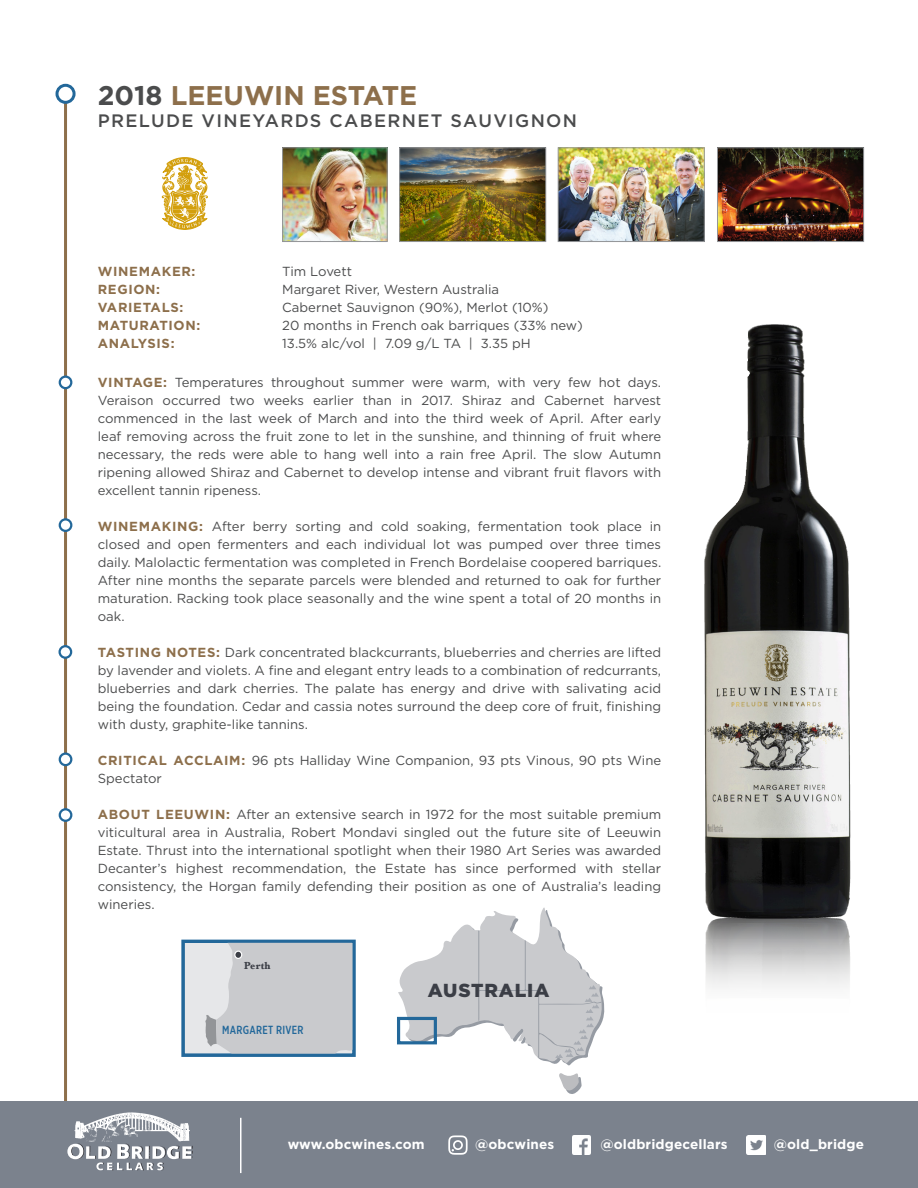
<style>
.page{position:relative;width:918px;height:1188px;background:#fff}
.page>*{position:absolute;margin:0;border:0;box-sizing:border-box;transform-origin:0 0}
.t1{font:700 27px "Gotham";color:#8d6f4b}
.t2{font:900 18.9px "Gotham";letter-spacing:.05em;color:#3b3e46}
.t3{font:500 18px "Gotham";letter-spacing:.075em;color:#4b4c4d}
.space{font:700 13.5px "Gotham";letter-spacing:.01em;color:#fff}
.Tasting_Notes_Paragr{font:13.2px/18px "Gotham";color:#4b4c4d;text-align:justify}
.Tasting_Notes_Paragr-2{font:700 13.2px "Gotham";letter-spacing:.05em;color:#8d6f4b}
.t4{font:500 11.7px "Gotham X Narrow";letter-spacing:.025em;color:#23689a}
.t5{font:700 10.65px "Baskerville";letter-spacing:.02em;color:#3b3e46;scale:.94 1}
.s1{color:#4b4c4d}
.s2{font-weight:700;color:#8d6f4b}
</style>
<div class="page">
<img style="left:704px;top:324px;width:147px;height:585px">
<img style="left:705px;top:909px;width:145px;height:79px">
<svg style="left:162px;top:157px;width:46px;height:73px"></svg>
<hr style="left:64px;top:85px;width:3px;height:1026px;background:#8d6f4b">
<img style="left:284px;top:149px;width:102px;height:91px">
<div style="left:282px;top:147px;width:106px;height:95px;border:1px solid #939598"></div>
<img style="left:560px;top:149px;width:143px;height:91px">
<div style="left:558px;top:147px;width:147px;height:95px;border:1px solid #939598"></div>
<img style="left:401px;top:149px;width:143px;height:91px">
<div style="left:399px;top:147px;width:147px;height:95px;border:1px solid #939598"></div>
<div style="left:57px;top:85px;width:17px;height:17px;background:#fff;border-radius:50%"></div>
<div style="left:56px;top:84px;width:20px;height:20px;border:3px solid #23689a;border-radius:50%"></div>
<img style="left:719px;top:149px;width:143px;height:91px">
<div style="left:717px;top:147px;width:147px;height:95px;border:1px solid #939598"></div>
<div style="left:60px;top:519px;width:11px;height:12px;background:#fff;border-radius:50%"></div>
<div style="left:59px;top:518px;width:13px;height:14px;border:2px solid #23689a;border-radius:50%"></div>
<div style="left:60px;top:754px;width:11px;height:11px;background:#fff;border-radius:50%"></div>
<div style="left:59px;top:752px;width:13px;height:14px;border:2px solid #23689a;border-radius:50%"></div>
<div style="left:60px;top:809px;width:11px;height:12px;background:#fff;border-radius:50%"></div>
<div style="left:59px;top:808px;width:13px;height:14px;border:2px solid #23689a;border-radius:50%"></div>
<div style="left:60px;top:377px;width:11px;height:11px;background:#fff;border-radius:50%"></div>
<div style="left:59px;top:376px;width:13px;height:13px;border:2px solid #23689a;border-radius:50%"></div>
<div style="left:60px;top:646px;width:11px;height:12px;background:#fff;border-radius:50%"></div>
<div style="left:59px;top:645px;width:13px;height:14px;border:2px solid #23689a;border-radius:50%"></div>
<svg style="left:185px;top:944px;width:167px;height:109px;background:#cecfd2"></svg>
<div style="left:181px;top:940px;width:175px;height:117px;border:3px solid #23689a"></div>
<div style="left:235px;top:951px;width:7px;height:7px;background:#3b3e46;border-radius:50%"></div>
<div style="left:234px;top:951px;width:8px;height:8px;border:1px solid #fff;border-radius:50%"></div>
<svg style="left:559px;top:1073px;width:23px;height:21px"></svg>
<div style="left:397px;top:1017px;width:40px;height:27px;border:3px solid #23689a"></div>
<svg style="left:398px;top:908px;width:207px;height:158px"></svg>
<div style="left:0;top:1102px;width:918px;height:86px;background:#7b828d"></div>
<img style="left:572px;top:1136px;width:19px;height:18px">
<img style="left:747px;top:1135px;width:19px;height:20px">
<svg style="left:448px;top:1135px;width:20px;height:20px"></svg>
<svg style="left:67px;top:1145px;width:4px;height:13px"></svg>
<img style="left:74px;top:1112px;width:115px;height:30px">
<img style="left:71px;top:1144px;width:122px;height:27px">
<hr style="left:240px;top:1118px;width:2px;height:55px;background:#fff">
<p class="t1" style="left:98px;top:79px;width:321px"><span class="s1">2018</span> LEEUWIN ESTATE</p>
<p class="t3" style="left:98px;top:110px;width:481px">PRELUDE VINEYARDS CABERNET SAUVIGNON</p>
<p class="Tasting_Notes_Paragr-2" style="left:98px;top:263px;width:99px">WINEMAKER:</p>
<p class="Tasting_Notes_Paragr" style="left:282px;top:262px;width:71px">Tim Lovett</p>
<p class="Tasting_Notes_Paragr-2" style="left:98px;top:281px;width:64px">REGION:</p>
<p class="Tasting_Notes_Paragr" style="left:282px;top:280px;width:218px">Margaret River, Western Australia</p>
<p class="Tasting_Notes_Paragr-2" style="left:98px;top:299px;width:87px">VARIETALS:</p>
<p class="Tasting_Notes_Paragr" style="left:282px;top:298px;width:268px">Cabernet Sauvignon (90%), Merlot (10%)</p>
<p class="Tasting_Notes_Paragr-2" style="left:98px;top:317px;width:104px">MATURATION:</p>
<p class="Tasting_Notes_Paragr" style="left:282px;top:316px;width:302px">20 months in French oak barriques (33% new)</p>
<p class="Tasting_Notes_Paragr-2" style="left:98px;top:335px;width:78px">ANALYSIS:</p>
<p class="Tasting_Notes_Paragr" style="left:282px;top:334px;width:250px">13.5% alc/vol | 7.09 g/L TA | 3.35 pH</p>
<p class="Tasting_Notes_Paragr" style="left:98px;top:373px;width:565px"><span class="s2">VINTAGE:</span> Temperatures throughout summer were warm, with very few hot days.<br>Veraison occurred two weeks earlier than in 2017. Shiraz and Cabernet harvest commenced in the last week of March and into the third week of April. After early leaf removing across the fruit zone to let in the sunshine, and thinning of fruit where necessary, the reds were able to hang well into a rain free April. The slow Autumn ripening allowed Shiraz and Cabernet to develop intense and vibrant fruit flavors with excellent tannin ripeness.</p>
<p class="Tasting_Notes_Paragr" style="left:98px;top:517px;width:565px"><span class="s2">WINEMAKING:</span> After berry sorting and cold soaking, fermentation took place in closed and open fermenters and each individual lot was pumped over three times daily. Malolactic fermentation was completed in French Bordelaise coopered barriques.<br>After nine months the separate parcels were blended and returned to oak for further maturation. Racking took place seasonally and the wine spent a total of 20 months in oak.</p>
<p class="Tasting_Notes_Paragr" style="left:98px;top:643px;width:565px"><span class="s2">TASTING NOTES:</span> Dark concentrated blackcurrants, blueberries and cherries are lifted by lavender and violets. A fine and elegant entry leads to a combination of redcurrants, blueberries and dark cherries. The palate has energy and drive with salivating acid being the foundation. Cedar and cassia notes surround the deep core of fruit, finishing with dusty, graphite-like tannins.</p>
<p class="Tasting_Notes_Paragr" style="left:98px;top:751px;width:565px"><span class="s2">CRITICAL ACCLAIM:</span> 96 pts Halliday Wine Companion, 93 pts Vinous, 90 pts Wine<br>Spectator</p>
<p class="Tasting_Notes_Paragr" style="left:98px;top:805px;width:565px"><span class="s2">ABOUT LEEUWIN:</span> After an extensive search in 1972 for the most suitable premium viticultural area in Australia, Robert Mondavi singled out the future site of Leeuwin Estate. Thrust into the international spotlight when their 1980 Art Series was awarded Decanter’s highest recommendation, the Estate has since performed with stellar consistency, the Horgan family defending their position as one of Australia’s leading wineries.</p>
<p class="t5" style="left:244px;top:958px;width:30px">Perth</p>
<p class="t4" style="left:222px;top:1022px;width:83px">MARGARET RIVER</p>
<p class="t2" style="left:428px;top:977px;width:123px">AUSTRALIA</p>
<p class="space" style="left:288px;top:1136px;width:139px">www.obcwines.com</p>
<p class="space" style="left:475px;top:1136px;width:81px">@obcwines</p>
<p class="space" style="left:600px;top:1136px;width:129px">@oldbridgecellars</p>
<p class="space" style="left:774px;top:1136px;width:92px">@old_bridge</p>
</div>
